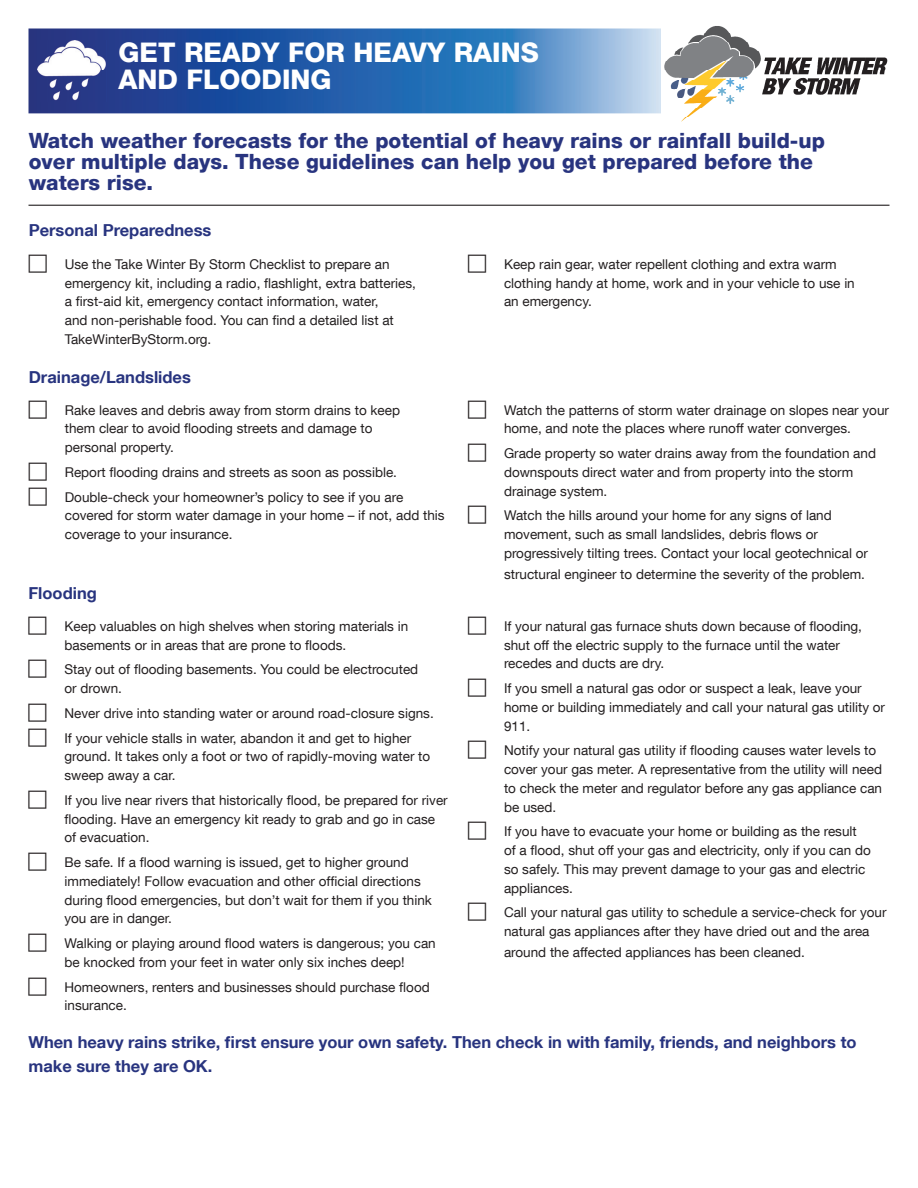
<style>
.page{position:relative;width:918px;height:1188px;background:#fff}
.page>*{position:absolute;margin:0;border:0;box-sizing:border-box;transform-origin:0 0}
.t1{font:800 27px/27px "Helvetica Neue LT Com";color:#fff}
.t2{font:800 21px/21px "Helvetica Neue LT Com";color:#28347f}
.t3{font:700 16.5px/24px "Helvetica Neue LT Com";color:#28347f}
.t4{font:13.5px/18.8px "Helvetica Neue LT Com";color:#231f20}
</style>
<div class="page">
<img style="left:28px;top:28px;width:633px;height:85px">
<hr style="left:28px;top:205px;width:862px;height:1px;background:#231f20">
<img style="left:664px;top:26px;width:224px;height:96px">
<img style="left:38px;top:41px;width:68px;height:60px">
<h1 class="t1" style="left:118px;top:39px;width:422px">GET READY FOR HEAVY RAINS<br>AND FLOODING</h1>
<h2 class="t2" style="left:29px;top:130px;width:798px">Watch weather forecasts for the potential of heavy rains or rainfall build-up over multiple days. These guidelines can help you get prepared before the waters rise.</h2>
<p class="t3" style="left:29px;top:218px;width:184px">Personal Preparedness</p>
<p class="t4" style="left:65px;top:254px;width:353px">Use the Take Winter By Storm Checklist to prepare an emergency kit, including a radio, flashlight, extra batteries, a first-aid kit, emergency contact information, water,<br>and non-perishable food. You can find a detailed list at TakeWinterByStorm.org.</p>
<p class="t4" style="left:504px;top:254px;width:352px">Keep rain gear, water repellent clothing and extra warm clothing handy at home, work and in your vehicle to use in an emergency.</p>
<p class="t3" style="left:29px;top:365px;width:164px">Drainage/Landslides</p>
<p class="t4" style="left:65px;top:400px;width:337px">Rake leaves and debris away from storm drains to keep them clear to avoid flooding streets and damage to personal property.</p>
<p class="t4" style="left:65px;top:459px;width:340px;line-height:24.8px">Report flooding drains and streets as soon as possible.<br>Double-check your homeowner’s policy to see if you are</p>
<p class="t4" style="left:65px;top:506px;width:381px">covered for storm water damage in your home – if not, add this coverage to your insurance.</p>
<p class="t4" style="left:504px;top:400px;width:387px">Watch the patterns of storm water drainage on slopes near your home, and note the places where runoff water converges.</p>
<p class="t4" style="left:504px;top:444px;width:374px">Grade property so water drains away from the foundation and downspouts direct water and from property into the storm drainage system.</p>
<p class="t4" style="left:504px;top:506px;width:366px">Watch the hills around your home for any signs of land movement, such as small landslides, debris flows or progressively tilting trees. Contact your local geotechnical or</p>
<p class="t4" style="left:504px;top:564px;width:363px">structural engineer to determine the severity of the problem.</p>
<p class="t3" style="left:28px;top:581px;width:70px">Flooding</p>
<p class="t4" style="left:64px;top:616px;width:345px">Keep valuables on high shelves when storing materials in basements or in areas that are prone to floods.</p>
<p class="t4" style="left:64px;top:660px;width:355px">Stay out of flooding basements. You could be electrocuted or drown.</p>
<p class="t4" style="left:64px;top:700px;width:371px;line-height:24.8px">Never drive into standing water or around road-closure signs.<br>If your vehicle stalls in water, abandon it and get to higher</p>
<p class="t4" style="left:64px;top:747px;width:367px">ground. It takes only a foot or two of rapidly-moving water to sweep away a car.</p>
<p class="t4" style="left:64px;top:790px;width:385px">If you live near rivers that historically flood, be prepared for river flooding. Have an emergency kit ready to grab and go in case of evacuation.</p>
<p class="t4" style="left:64px;top:853px;width:369px">Be safe. If a flood warning is issued, get to higher ground immediately! Follow evacuation and other official directions during flood emergencies, but don’t wait for them if you think you are in danger.</p>
<p class="t4" style="left:64px;top:934px;width:373px">Walking or playing around flood waters is dangerous; you can be knocked from your feet in water only six inches deep!</p>
<p class="t4" style="left:64px;top:977px;width:367px">Homeowners, renters and businesses should purchase flood insurance.</p>
<p class="t4" style="left:504px;top:616px;width:360px">If your natural gas furnace shuts down because of flooding, shut off the electric supply to the furnace until the water recedes and ducts are dry.</p>
<p class="t4" style="left:504px;top:679px;width:383px">If you smell a natural gas odor or suspect a leak, leave your home or building immediately and call your natural gas utility or<br>911.</p>
<p class="t4" style="left:504px;top:741px;width:380px">Notify your natural gas utility if flooding causes water levels to cover your gas meter. A representative from the utility will need to check the meter and regulator before any gas appliance can be used.</p>
<p class="t4" style="left:504px;top:822px;width:368px">If you have to evacuate your home or building as the result of a flood, shut off your gas and electricity, only if you can do so safely. This may prevent damage to your gas and electric appliances.</p>
<p class="t4" style="left:504px;top:903px;width:384px">Call your natural gas utility to schedule a service-check for your natural gas appliances after they have dried out and the area</p>
<p class="t4" style="left:504px;top:943px;width:302px">around the affected appliances has been cleaned.</p>
<p class="t3" style="left:28px;top:1030px;width:830px">When heavy rains strike, first ensure your own safety. Then check in with family, friends, and neighbors to make sure they are OK.</p>
</div>
